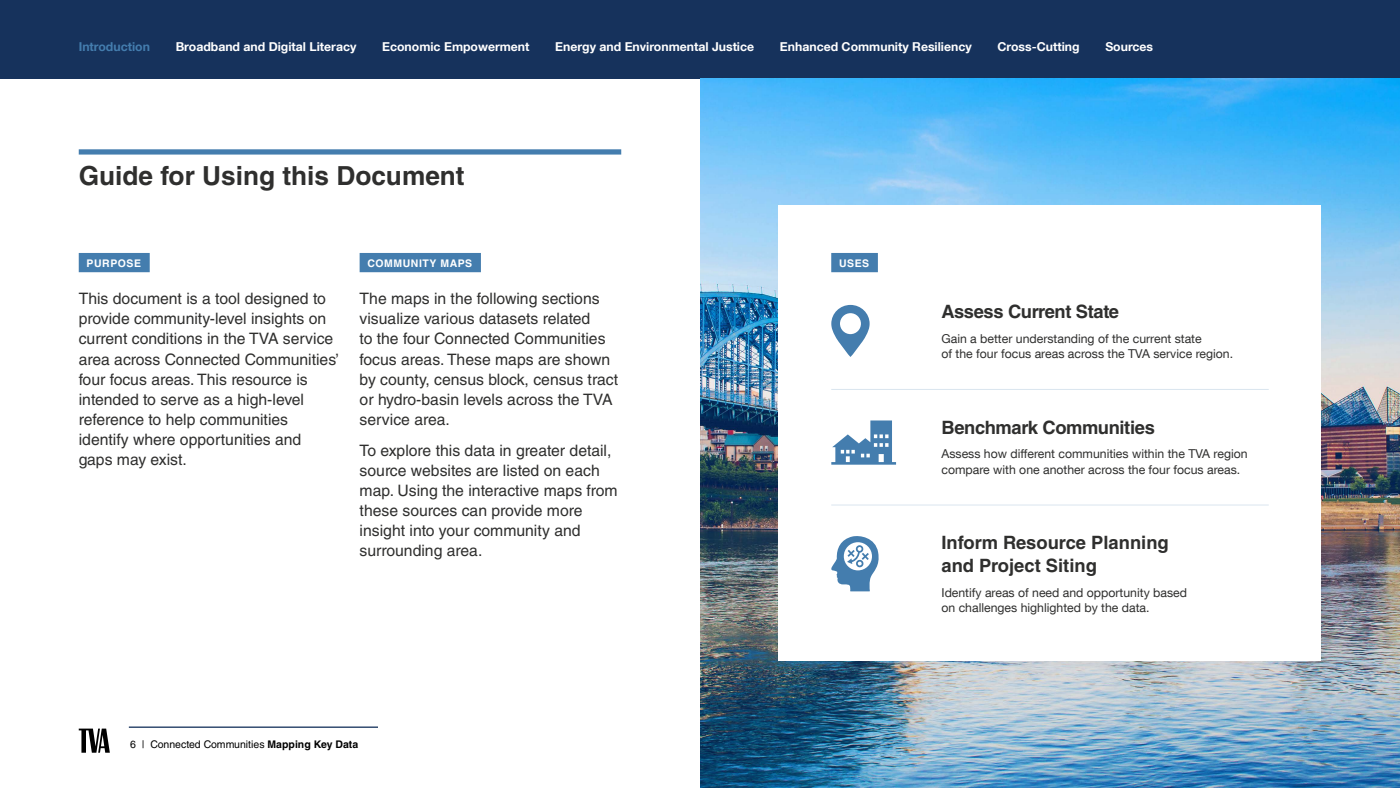
<style>
.page{position:relative;width:1400px;height:788px;background:#fff}
.page>*{position:absolute;margin:0;border:0;box-sizing:border-box;transform-origin:0 0}
.t1{font:700 26.25px "Helvetica LT Std";color:#2f2f2e}
.t2{font:700 18.38px/22.8px "Helvetica LT Std";color:#2f2f2e}
.t3{font:700 18.38px "Helvetica LT Std";letter-spacing:-.02em;color:#2f2f2e}
.t4{font:15.75px/20.1px "Helvetica LT Std";color:#2f2f2e}
.t5{font:12.25px/15.8px "Helvetica Neue LT Com";color:#2f2f2e}
.t6{font:700 12.25px "Helvetica Neue LT Com";color:#fff}
.t7{font:700 12.25px "Helvetica Neue LT Com";color:#447dae}
.t8{font:10.5px "Helvetica LT Std";color:#000}
.t9{font:700 10.5px "Helvetica LT Std";letter-spacing:.05em;color:#fff}
.s1{font-weight:700}
</style>
<div class="page">
<div style="left:0;top:0;width:1400px;height:79px;background:#16325c"></div>
<img style="left:700px;top:79px;width:700px;height:709px">
<div style="left:79px;top:149px;width:542px;height:5px;background:#447dae"></div>
<div style="left:79px;top:253px;width:71px;height:19px;background:#447dae"></div>
<div style="left:360px;top:253px;width:121px;height:19px;background:#447dae"></div>
<div style="left:779px;top:206px;width:542px;height:455px;background:#fff"></div>
<div style="left:831px;top:253px;width:47px;height:19px;background:#447dae"></div>
<svg style="left:831px;top:536px;width:48px;height:55px"></svg>
<svg style="left:831px;top:420px;width:65px;height:44px"></svg>
<svg style="left:831px;top:305px;width:39px;height:52px"></svg>
<hr style="left:831px;top:389px;width:438px;height:1px;background:#dae5ef">
<hr style="left:831px;top:504px;width:438px;height:1px;background:#dae5ef">
<hr style="left:129px;top:726px;width:249px;height:1px;background:#16325c">
<svg style="left:79px;top:728px;width:31px;height:24px"></svg>
<p class="t7" style="left:79px;top:39px;width:73px">Introduction</p>
<p class="t6" style="left:176px;top:39px;width:182px">Broadband and Digital Literacy</p>
<p class="t6" style="left:382px;top:39px;width:149px">Economic Empowerment</p>
<p class="t6" style="left:555px;top:39px;width:200px">Energy and Environmental Justice</p>
<p class="t6" style="left:780px;top:39px;width:193px">Enhanced Community Resiliency</p>
<p class="t6" style="left:998px;top:39px;width:84px">Cross-Cutting</p>
<p class="t6" style="left:1105px;top:39px;width:49px">Sources</p>
<h1 class="t1" style="left:79px;top:160px;width:387px">Guide for Using this Document</h1>
<p class="t9" style="left:87px;top:256px;width:56px">PURPOSE</p>
<p class="t4" style="left:79px;top:288px;width:262px">This document is a tool designed to provide community-level insights on current conditions in the TVA service area across Connected Communities’ four focus areas. This resource is intended to serve as a high-level reference to help communities identify where opportunities and gaps may exist.</p>
<p class="t9" style="left:368px;top:256px;width:106px">COMMUNITY MAPS</p>
<p class="t4" style="left:360px;top:288px;width:260px">The maps in the following sections visualize various datasets related<br>to the four Connected Communities focus areas. These maps are shown by county, census block, census tract or hydro-basin levels across the TVA service area.</p>
<p class="t4" style="left:360px;top:440px;width:260px">To explore this data in greater detail, source websites are listed on each map. Using the interactive maps from these sources can provide more insight into your community and surrounding area.</p>
<p class="t8" style="left:130px;top:738px;width:230px">6 | Connected Communities <span class="s1">Mapping Key Data</span></p>
<p class="t9" style="left:839px;top:256px;width:32px">USES</p>
<p class="t3" style="left:942px;top:300px;width:179px">Assess Current State</p>
<p class="t5" style="left:942px;top:330px;width:293px">Gain a better understanding of the current state<br>of the four focus areas across the TVA service region.</p>
<p class="t3" style="left:942px;top:416px;width:215px">Benchmark Communities</p>
<p class="t5" style="left:942px;top:445px;width:308px">Assess how different communities within the TVA region compare with one another across the four focus areas.</p>
<p class="t2" style="left:942px;top:531px;width:229px">Inform Resource Planning and Project Siting</p>
<p class="t5" style="left:942px;top:584px;width:247px">Identify areas of need and opportunity based on challenges highlighted by the data.</p>
</div>
